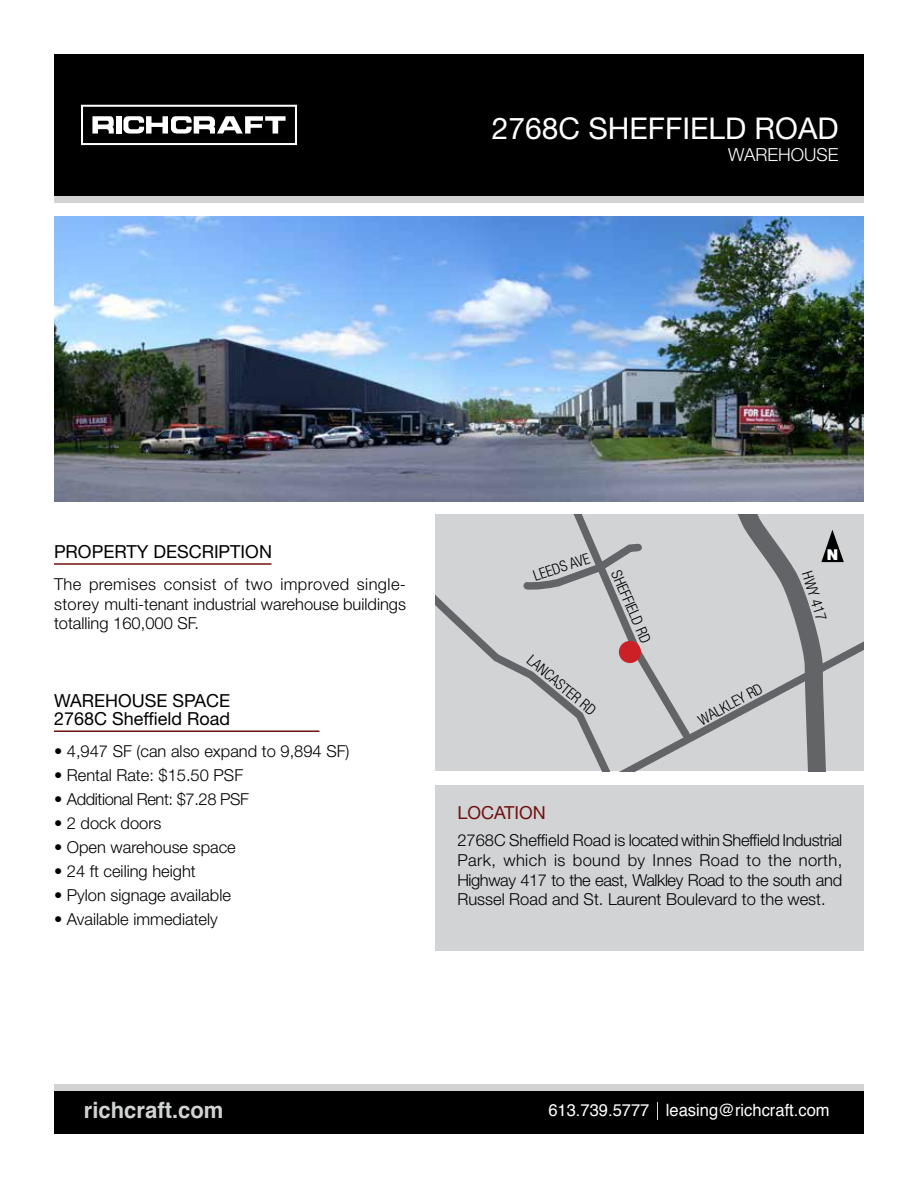
<style>
.page{position:relative;width:918px;height:1188px;background:#fff}
.page>*{position:absolute;margin:0;border:0;box-sizing:border-box;transform-origin:0 0}
.t1{font:30px "Helvetica Neue LT Std";color:#fff}
.t2{font:700 22.5px "Helvetica";color:#d1d3d4}
.t3{font:18px/18px "Helvetica Neue LT Std";color:#000}
.t4{font:300 18px "Helvetica Neue LT Std";color:#fff}
.t5{font:18px "Helvetica Neue LT Std";color:#711111}
.t6{font:16.95px "Helvetica";color:#fff}
.t7{font:300 16.5px/19.8px "Helvetica Neue LT Std";color:#000;text-align:justify}
.t8{font:300 16.5px "Helvetica Neue LT Std";letter-spacing:-.025em;color:#000}
.t9{font:300 condensed 15px "Helvetica Neue LT Std";color:#000}
.t10{font:900 15px "Helvetica Neue LT Std";color:#fff}
</style>
<div class="page">
<div style="left:54px;top:54px;width:810px;height:142px;background:#000"></div>
<div style="left:54px;top:1091px;width:810px;height:43px;background:#000"></div>
<div style="left:54px;top:196px;width:810px;height:6px;background:#d1d3d4"></div>
<div style="left:54px;top:1084px;width:810px;height:7px;background:#d1d3d4"></div>
<svg style="left:92px;top:116px;width:22px;height:18px"></svg>
<div style="left:116px;top:116px;width:5px;height:18px;background:#fff"></div>
<svg style="left:123px;top:116px;width:163px;height:18px"></svg>
<div style="left:81px;top:105px;width:216px;height:40px;border:2px solid #fff"></div>
<hr style="left:54px;top:563px;width:217px;height:2px;background:#711111">
<div style="left:436px;top:785px;width:428px;height:165px;background:#d1d3d4"></div>
<img style="left:54px;top:216px;width:810px;height:285px">
<hr style="left:54px;top:730px;width:265px;height:2px;background:#711111">
<svg style="left:436px;top:515px;width:428px;height:256px;background:#c4c6c7"></svg>
<h1 class="t1" style="left:492px;top:110px;width:348px">2768C SHEFFIELD ROAD</h1>
<p class="t4" style="left:728px;top:143px;width:112px">WAREHOUSE</p>
<p class="t3" style="left:54px;top:542px;width:219px">PROPERTY DESCRIPTION</p>
<p class="t7" style="left:54px;top:574px;width:354px">The premises consist of two improved single&shy;storey multi-tenant industrial warehouse buildings totalling 160,000 SF.</p>
<p class="t3" style="left:54px;top:691px;width:178px">WAREHOUSE SPACE<br>2768C Sheffield Road</p>
<p class="t7" style="left:54px;top:741px;width:297px">• 4,947 SF (can also expand to 9,894 SF)</p>
<p class="t7" style="left:54px;top:765px;width:191px">• Rental Rate: $15.50 PSF</p>
<p class="t8" style="left:54px;top:789px;width:197px">• Additional Rent: $7.28 PSF</p>
<p class="t7" style="left:54px;top:813px;width:109px">• 2 dock doors</p>
<p class="t7" style="left:54px;top:837px;width:183px">• Open warehouse space</p>
<p class="t7" style="left:54px;top:861px;width:143px">• 24 ft ceiling height</p>
<p class="t7" style="left:54px;top:885px;width:178px">• Pylon signage available</p>
<p class="t7" style="left:54px;top:909px;width:165px">• Available immediately</p>
<p class="t9" style="left:531px;top:568px;width:60px;rotate:-19deg">LEEDS AVE</p>
<p class="t9" style="left:535px;top:652px;width:86px;rotate:40deg">LANCASTER RD</p>
<p class="t9" style="left:624px;top:568px;width:79px;rotate:67deg">SHEFFIELD RD</p>
<p class="t9" style="left:695px;top:713px;width:72px;rotate:-28deg">WALKLEY RD</p>
<p class="t10" style="left:827px;top:546px;width:13px">N</p>
<p class="t9" style="left:815px;top:569px;width:52px;rotate:73deg">HWY 417</p>
<p class="t5" style="left:457px;top:802px;width:90px">LOCATION</p>
<p class="t7" style="left:457px;top:830px;width:387px">2768C Sheffield Road is located within Sheffield Industrial Park, which is bound by Innes Road to the north, Highway 417 to the east, Walkley Road to the south and Russel Road and St. Laurent Boulevard to the west.</p>
<h2 class="t2" style="left:84px;top:1092px;width:141px">richcraft.com</h2>
<p class="t6" style="left:548px;top:1097px;width:283px">613.739.5777 leasing@richcraft.com</p>
</div>
